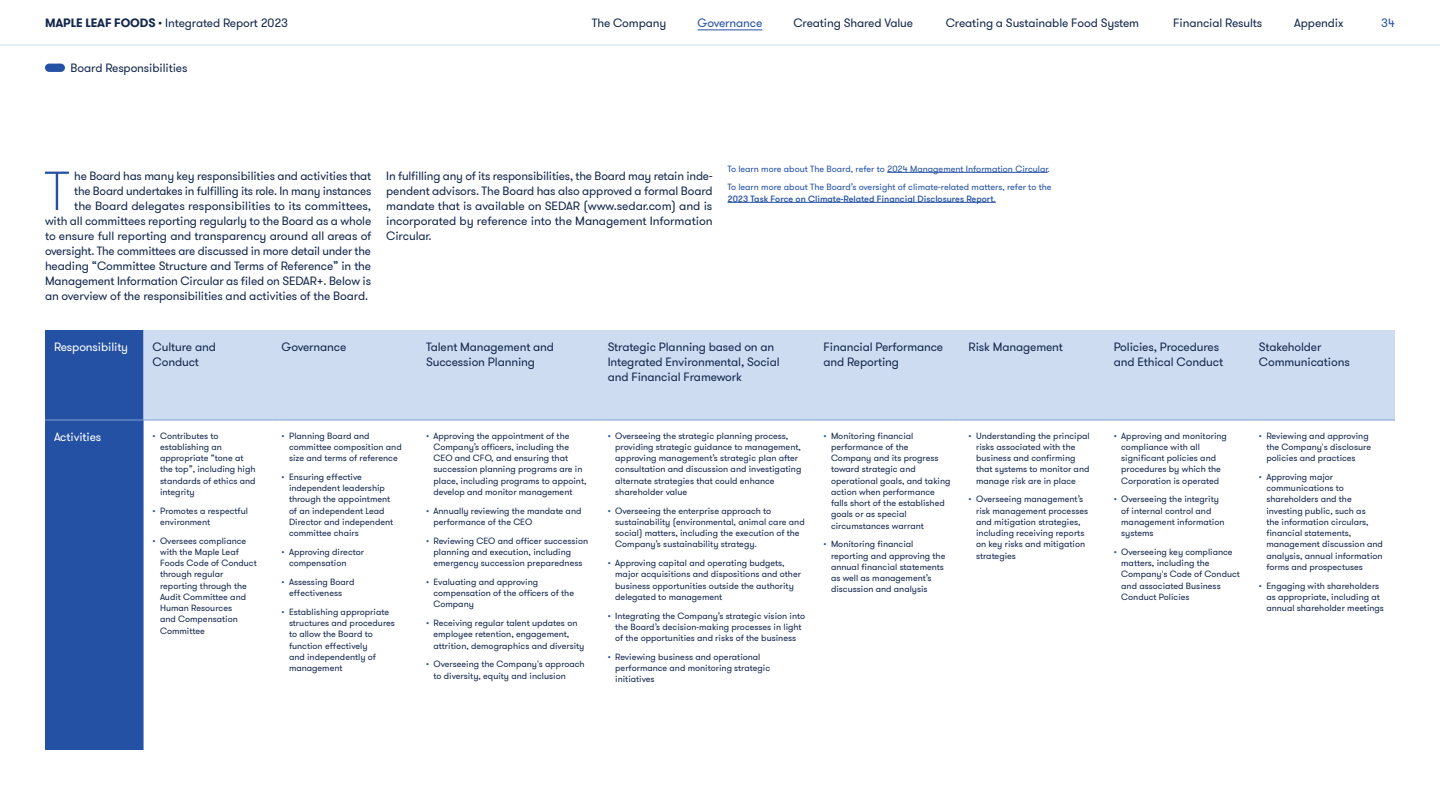
<style>
.page{position:relative;width:1440px;height:810px;background:#fff}
.page>*{position:absolute;margin:0;border:0;box-sizing:border-box;transform-origin:0 0}
._16_20-_Body_1___Drop_caps{font:100 54.82px "GT Walsheim";color:#2451a4}
._16_20-_Body_1___Drop_caps-2{font:12px/15px "GT Walsheim";letter-spacing:-.01em;color:#13284e;text-align:right}
._16_20_-_Body_1{font:12px/15px "GT Walsheim";letter-spacing:-.01em;color:#13284e}
._16_20_-_Body_1-2{font:12px "GT Walsheim";letter-spacing:-.01em;color:#fff}
.t1{font:12px "GT Walsheim";letter-spacing:-.01em;color:#2451a4}
.t2{font:9px/11.2px "GT Walsheim";color:#13284e}
._12_15_-_Body_2{font:9px/11.2px "GT Walsheim";color:#2451a4}
.s1{font-weight:700}
.s2{font-weight:500}
.s3{color:#2451a4}
</style>
<div class="page">
<hr style="left:887px;top:172px;width:161px;height:1px;background:#2451a4">
<hr style="left:728px;top:202px;width:268px;height:1px;background:#2451a4">
<div style="left:45px;top:330px;width:99px;height:420px;background:#2451a4"></div>
<div style="left:144px;top:330px;width:1251px;height:90px;background:#cddcf1"></div>
<hr style="left:45px;top:420px;width:99px;height:1px;background:#81a3d2">
<hr style="left:144px;top:420px;width:129px;height:1px;background:#81a3d2">
<hr style="left:272px;top:420px;width:145px;height:1px;background:#81a3d2">
<hr style="left:417px;top:420px;width:182px;height:1px;background:#81a3d2">
<hr style="left:599px;top:420px;width:216px;height:1px;background:#81a3d2">
<hr style="left:814px;top:420px;width:146px;height:1px;background:#81a3d2">
<hr style="left:960px;top:420px;width:145px;height:1px;background:#81a3d2">
<hr style="left:1105px;top:420px;width:145px;height:1px;background:#81a3d2">
<hr style="left:1250px;top:420px;width:145px;height:1px;background:#81a3d2">
<hr style="left:0;top:45px;width:1440px;height:1px;background:#cddcf1">
<hr style="left:698px;top:30px;width:64px;height:1px;background:#2451a4">
<div style="left:45px;top:64px;width:20px;height:8px;background:#2451a4;border-radius:4px"></div>
<h2 class="_16_20-_Body_1___Drop_caps-2" style="left:45px;top:16px;width:245px"><span class="s1">MAPLE LEAF FOODS</span> • Integrated Report 2023</h2>
<h2 class="_16_20-_Body_1___Drop_caps-2" style="left:592px;top:15px;width:76px">The Company</h2>
<h2 class="t1" style="left:698px;top:15px;width:66px">Governance</h2>
<h2 class="_16_20-_Body_1___Drop_caps-2" style="left:793px;top:15px;width:121px">Creating Shared Value</h2>
<h2 class="_16_20-_Body_1___Drop_caps-2" style="left:946px;top:15px;width:195px">Creating a Sustainable Food System</h2>
<h2 class="_16_20-_Body_1___Drop_caps-2" style="left:1173px;top:15px;width:91px">Financial Results</h2>
<h2 class="_16_20-_Body_1___Drop_caps-2" style="left:1294px;top:15px;width:51px">Appendix</h2>
<h2 class="t1" style="left:1381px;top:15px;width:15px">34</h2>
<p class="_16_20_-_Body_1" style="left:71px;top:61px;width:118px">Board Responsibilities</p>
<p class="_16_20-_Body_1___Drop_caps-2" style="left:45px;top:169px;width:328px">he Board has many key responsibilities and activities that<br>the Board undertakes in fulfilling its role. In many instances<br>the Board delegates responsibilities to its committees,<br>with all committees reporting regularly to the Board as a whole to ensure full reporting and transparency around all areas of oversight. The committees are discussed in more detail under the heading “Committee Structure and Terms of Reference” in the Management Information Circular as filed on SEDAR+. Below is an overview of the responsibilities and activities of the Board.</p>
<p class="_16_20_-_Body_1" style="left:386px;top:169px;width:328px;text-align:justify">In fulfilling any of its responsibilities, the Board may retain inde&shy;pendent advisors. The Board has also approved a formal Board mandate that is available on SEDAR (www.sedar.com) and is incorporated by reference into the Management Information Circular.</p>
<p class="_16_20-_Body_1___Drop_caps" style="left:44px;top:155px;width:27px">T</p>
<p class="_12_15_-_Body_2" style="left:728px;top:163px;width:324px">To learn more about The Board, refer to 2024 Management Information Circular.</p>
<p class="_12_15_-_Body_2" style="left:728px;top:182px;width:326px">To learn more about The Board’s oversight of climate-related matters, refer to the<br><span class="s2">2023 Task Force on Climate-Related Financial Disclosures Report</span>.</p>
<p class="_16_20_-_Body_1-2" style="left:54px;top:339px;width:76px">Responsibility</p>
<p class="_16_20_-_Body_1" style="left:153px;top:339px;width:65px">Culture and<br>Conduct</p>
<p class="_16_20_-_Body_1" style="left:282px;top:339px;width:66px">Governance</p>
<p class="_16_20_-_Body_1" style="left:426px;top:339px;width:130px">Talent Management and<br>Succession Planning</p>
<p class="_16_20_-_Body_1" style="left:608px;top:339px;width:174px">Strategic Planning based on an<br>Integrated Environmental, Social and Financial Framework</p>
<p class="_16_20_-_Body_1" style="left:824px;top:339px;width:121px">Financial Performance and Reporting</p>
<p class="_16_20_-_Body_1" style="left:969px;top:339px;width:96px">Risk Management</p>
<p class="_16_20_-_Body_1" style="left:1114px;top:339px;width:111px">Policies, Procedures and Ethical Conduct</p>
<p class="_16_20_-_Body_1" style="left:1259px;top:339px;width:92px">Stakeholder<br>Communications</p>
<p class="_16_20_-_Body_1-2" style="left:54px;top:429px;width:49px">Activities</p>
<p class="t2" style="left:160px;top:430px;width:97px;text-indent:-8px"><span class="s3">•</span> Contributes to establishing an appropriate “tone at the top”, including high standards of ethics and integrity</p>
<p class="t2" style="left:160px;top:505px;width:89px;text-indent:-8px"><span class="s3">•</span> Promotes a respectful environment</p>
<p class="t2" style="left:160px;top:535px;width:98px;text-indent:-8px"><span class="s3">•</span> Oversees compliance with the Maple Leaf<br>Foods Code of Conduct through regular reporting through the<br>Audit Committee and<br>Human Resources<br>and Compensation<br>Committee</p>
<p class="t2" style="left:289px;top:430px;width:114px;text-indent:-8px"><span class="s3">•</span> Planning Board and committee composition and size and terms of reference</p>
<p class="t2" style="left:289px;top:471px;width:106px;text-indent:-8px"><span class="s3">•</span> Ensuring effective independent leadership through the appointment of an independent Lead<br>Director and independent committee chairs</p>
<p class="t2" style="left:289px;top:546px;width:77px;text-indent:-8px"><span class="s3">•</span> Approving director compensation</p>
<p class="t2" style="left:281px;top:576px;width:75px;text-align:center"><span class="s3">•</span> Assessing Board effectiveness</p>
<p class="t2" style="left:289px;top:606px;width:108px;text-indent:-8px"><span class="s3">•</span> Establishing appropriate structures and procedures to allow the Board to function effectively<br>and independently of management</p>
<p class="t2" style="left:434px;top:430px;width:155px;text-indent:-8px"><span class="s3">•</span> Approving the appointment of the Company’s officers, including the CEO and CFO, and ensuring that succession planning programs are in place, including programs to appoint, develop and monitor management</p>
<p class="t2" style="left:434px;top:505px;width:149px;text-indent:-8px"><span class="s3">•</span> Annually reviewing the mandate and performance of the CEO</p>
<p class="t2" style="left:434px;top:535px;width:156px;text-indent:-8px"><span class="s3">•</span> Reviewing CEO and officer succession planning and execution, including emergency succession preparedness</p>
<p class="t2" style="left:434px;top:576px;width:142px;text-indent:-8px"><span class="s3">•</span> Evaluating and approving compensation of the officers of the<br>Company</p>
<p class="t2" style="left:434px;top:618px;width:152px;text-indent:-8px"><span class="s3">•</span> Receiving regular talent updates on employee retention, engagement, attrition, demographics and diversity</p>
<p class="t2" style="left:434px;top:659px;width:153px;text-indent:-8px"><span class="s3">•</span> Overseeing the Company's approach to diversity, equity and inclusion</p>
<p class="t2" style="left:615px;top:430px;width:188px;text-indent:-8px"><span class="s3">•</span> Overseeing the strategic planning process, providing strategic guidance to management, approving management’s strategic plan after consultation and discussion and investigating alternate strategies that could enhance shareholder value</p>
<p class="t2" style="left:615px;top:505px;width:191px;text-indent:-8px"><span class="s3">•</span> Overseeing the enterprise approach to sustainability (environmental, animal care and social) matters, including the execution of the Company’s sustainability strategy.</p>
<p class="t2" style="left:615px;top:558px;width:187px;text-indent:-8px"><span class="s3">•</span> Approving capital and operating budgets, major acquisitions and dispositions and other business opportunities outside the authority delegated to management</p>
<p class="t2" style="left:608px;top:610px;width:199px;text-align:center"><span class="s3">•</span> Integrating the Company’s strategic vision into the Board’s decision-making processes in light<br>of the opportunities and risks of the business</p>
<p class="t2" style="left:615px;top:651px;width:156px;text-indent:-8px"><span class="s3">•</span> Reviewing business and operational performance and monitoring strategic initiatives</p>
<p class="t2" style="left:831px;top:430px;width:121px;text-indent:-8px"><span class="s3">•</span> Monitoring financial performance of the<br>Company and its progress toward strategic and operational goals, and taking action when performance falls short of the established goals or as special circumstances warrant</p>
<p class="t2" style="left:831px;top:539px;width:116px;text-indent:-8px"><span class="s3">•</span> Monitoring financial reporting and approving the annual financial statements as well as management’s discussion and analysis</p>
<p class="t2" style="left:976px;top:430px;width:115px;text-indent:-8px"><span class="s3">•</span> Understanding the principal risks associated with the business and confirming that systems to monitor and manage risk are in place</p>
<p class="t2" style="left:976px;top:494px;width:114px;text-indent:-8px"><span class="s3">•</span> Overseeing management’s risk management processes and mitigation strategies, including receiving reports on key risks and mitigation strategies</p>
<p class="t2" style="left:1121px;top:430px;width:107px;text-indent:-8px"><span class="s3">•</span> Approving and monitoring compliance with all significant policies and procedures by which the<br>Corporation is operated</p>
<p class="t2" style="left:1121px;top:494px;width:105px;text-indent:-8px"><span class="s3">•</span> Overseeing the integrity of internal control and management information systems</p>
<p class="t2" style="left:1121px;top:546px;width:120px;text-indent:-8px"><span class="s3">•</span> Overseeing key compliance matters, including the<br>Company's Code of Conduct and associated Business<br>Conduct Policies</p>
<p class="t2" style="left:1266px;top:430px;width:106px;text-indent:-8px"><span class="s3">•</span> Reviewing and approving the Company's disclosure policies and practices</p>
<p class="t2" style="left:1266px;top:471px;width:118px;text-indent:-8px"><span class="s3">•</span> Approving major communications to shareholders and the investing public, such as<br>the information circulars, financial statements, management discussion and analysis, annual information forms and prospectuses</p>
<p class="t2" style="left:1266px;top:580px;width:119px;text-indent:-8px"><span class="s3">•</span> Engaging with shareholders as appropriate, including at annual shareholder meetings</p>
</div>
